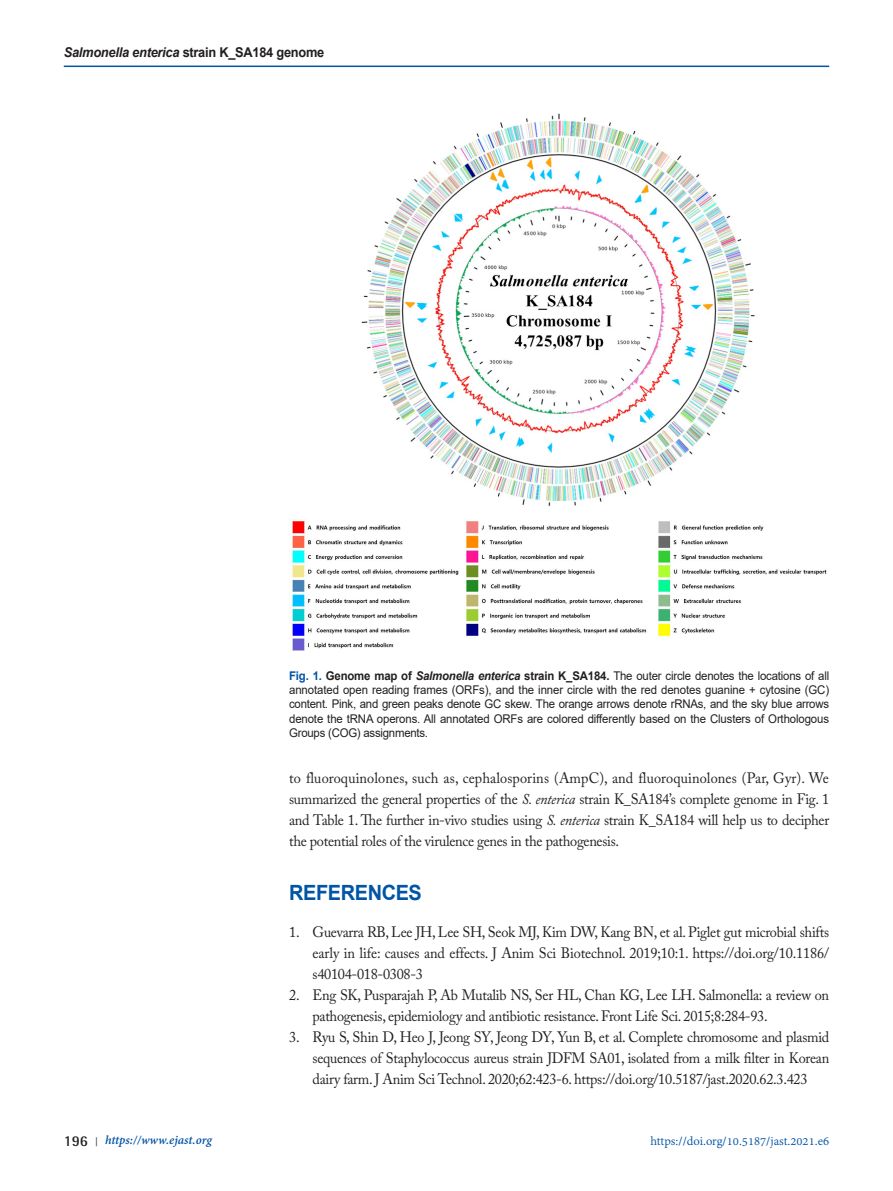
<style>
.page{position:relative;width:893px;height:1191px;background:#fff}
.page>*{position:absolute;margin:0;border:0;box-sizing:border-box;transform-origin:0 0}
.headiing_1st{font:700 21px "Arial";letter-spacing:-.02em;color:#0154a6;scale:.95 1}
.main_text_reference{font:15px/21px "Adobe Caslon Pro";letter-spacing:-.02em;color:#231f20;text-align:justify;scale:.95 1}
.표준{font:15px/21px "Adobe Caslon Pro";letter-spacing:-.02em;color:#231f20;text-align:justify;scale:.95 1}
.t1{font:700 13.5px "Arial";letter-spacing:-.02em;color:#231f20;scale:.95 1}
.t2{font:13.5px "Adobe Devanagari";color:#0154a6}
.t3{font:italic 700 13.5px "Adobe Devanagari";color:#0154a6}
.t4{font:12px/14.4px "Arial";letter-spacing:-.01em;color:#231f20;text-align:justify;scale:.95 1}
.s1{font-style:italic}
.s2{font-weight:700;color:#0154a6}
.s3{font-weight:700}
.s4{font-weight:700;font-style:italic}
.s5{font-family:"Rotis Semi Sans Std";font-style:normal;font-size:15px;color:#231f20}
.s6{font-family:"Shonar Bangla";font-style:normal;font-size:12px;color:#231f20}
</style>
<div class="page">
<hr style="left:64px;top:66px;width:765px;height:1px;background:#0154a6">
<img style="left:289px;top:518px;width:538px;height:133px">
<img style="left:361px;top:113px;width:394px;height:393px">
<p class="t1" style="left:64px;top:42px;width:276px"><span class="s1">Salmonella enterica</span> strain K_SA184 genome</p>
<p class="t4" style="left:289px;top:668px;width:570px"><span class="s2">Fig. 1.</span> <span class="s3">Genome map of</span> <span class="s4">Salmonella enterica</span> <span class="s3">strain K_SA184.</span> The outer circle denotes the locations of all annotated open reading frames (ORFs), and the inner circle with the red denotes guanine + cytosine (GC) content. Pink, and green peaks denote GC skew. The orange arrows denote rRNAs, and the sky blue arrows denote the tRNA operons. All annotated ORFs are colored differently based on the Clusters of Orthologous Groups (COG) assignments.</p>
<p class="표준" style="left:289px;top:767px;width:570px">to fluoroquinolones, such as, cephalosporins (AmpC), and fluoroquinolones (Par, Gyr). We summarized the general properties of the <span class="s1">S. enterica</span> strain K_SA184’s complete genome in Fig. 1 and Table 1. The further in-vivo studies using <span class="s1">S. enterica</span> strain K_SA184 will help us to decipher the potential roles of the virulence genes in the pathogenesis.</p>
<p class="headiing_1st" style="left:289px;top:878px;width:141px">REFERENCES</p>
<p class="main_text_reference" style="left:313px;top:921px;width:545px;text-indent:-23px">1. Guevarra RB, Lee JH, Lee SH, Seok MJ, Kim DW, Kang BN, et al. Piglet gut microbial shifts early in life: causes and effects. J Anim Sci Biotechnol. 2019;10:1. https://doi.org/10.1186/ s40104-018-0308-3</p>
<p class="main_text_reference" style="left:313px;top:984px;width:545px;text-indent:-23px">2. Eng SK, Pusparajah P, Ab Mutalib NS, Ser HL, Chan KG, Lee LH. Salmonella: a review on pathogenesis, epidemiology and antibiotic resistance. Front Life Sci. 2015;8:284-93.</p>
<p class="main_text_reference" style="left:313px;top:1026px;width:545px;text-indent:-23px">3. Ryu S, Shin D, Heo J, Jeong SY, Jeong DY, Yun B, et al. Complete chromosome and plasmid sequences of Staphylococcus aureus strain JDFM SA01, isolated from a milk filter in Korean dairy farm. J Anim Sci Technol. 2020;62:423-6. https://doi.org/10.5187/jast.2020.62.3.423</p>
<p class="t3" style="left:64px;top:1132px;width:150px"><span class="s5">196</span> <span class="s6">|</span> https://www.ejast.org</p>
<p class="t2" style="left:650px;top:1133px;width:180px">https://doi.org/10.5187/jast.2021.e6</p>
</div>
